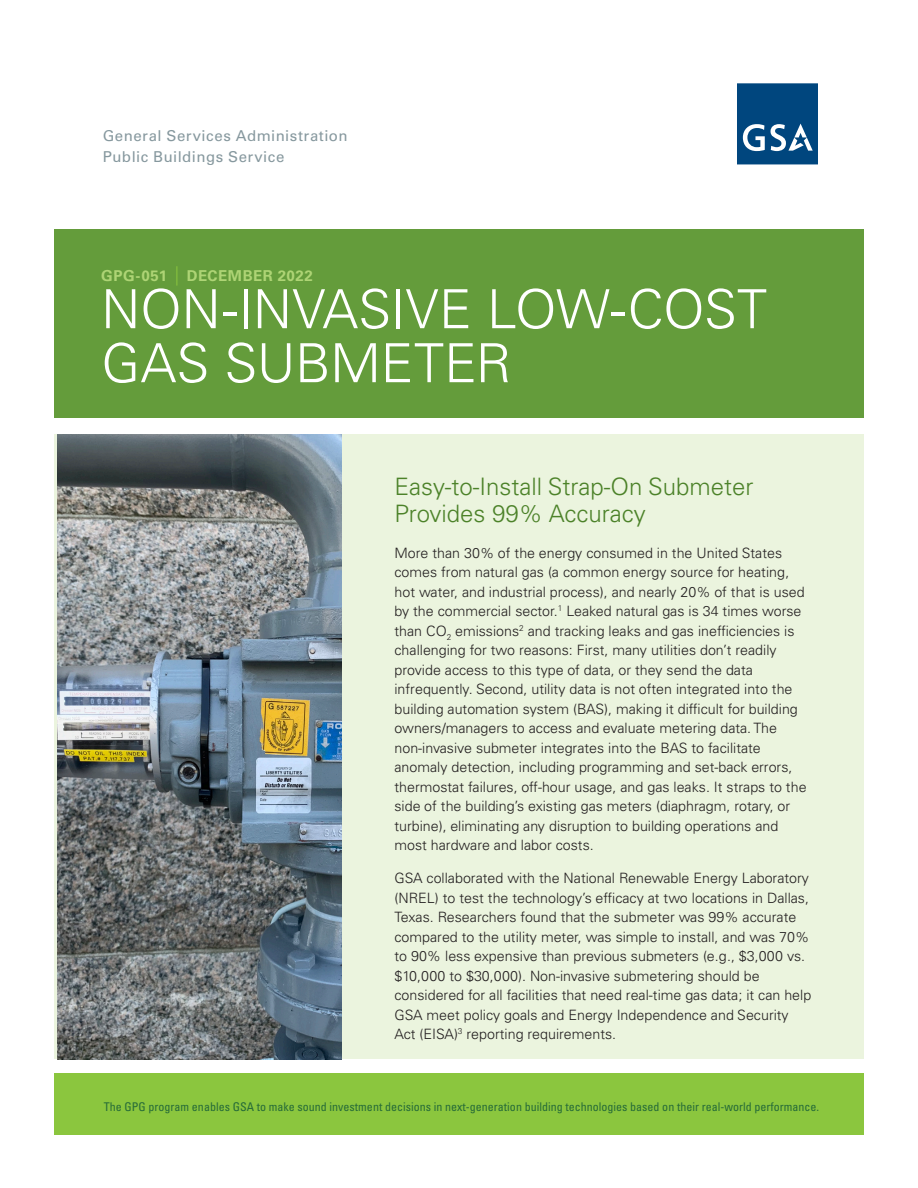
<style>
.page{position:relative;width:918px;height:1188px;background:#fff}
.page>*{position:absolute;margin:0;border:0;box-sizing:border-box;transform-origin:0 0}
.doc_head{font:300 54px/54px "Univers LT Pro 45";letter-spacing:-.01em;color:#fff}
.intro_head{font:300 24px/27px "Univers LT Pro 45";color:#4c8229}
.GSA_PBS_-_Univers{font:15px "Univers LT Pro 55 Roman";letter-spacing:.03em;color:#86989e}
.findings_text_-_Uni{font:700 15px "Univers LT Pro 65";letter-spacing:.035em;color:#aed475}
.body{font:300 14.25px/19.5px "Univers LT Pro 45";color:#231f20}
.t1{font:condensed 12px "Univers";color:#266b38}
</style>
<div class="page">
<div style="left:54px;top:435px;width:810px;height:624px;background:#ebf4de"></div>
<div style="left:54px;top:230px;width:810px;height:188px;background:#649c3b"></div>
<img style="left:57px;top:435px;width:285px;height:624px">
<svg style="left:737px;top:83px;width:81px;height:81px;background:#1c5a8c"></svg>
<div style="left:54px;top:1073px;width:810px;height:62px;background:#8bc63e"></div>
<svg style="left:177px;top:266px;width:1px;height:19px"></svg>
<p class="GSA_PBS_-_Univers" style="left:103px;top:125px;width:246px">General Services Administration</p>
<p class="GSA_PBS_-_Univers" style="left:103px;top:146px;width:183px">Public Buildings Service</p>
<p class="findings_text_-_Uni" style="left:101px;top:265px;width:67px">GPG-051</p>
<p class="findings_text_-_Uni" style="left:187px;top:265px;width:128px">DECEMBER 2022</p>
<p class="doc_head" style="left:101px;top:281px;width:667px">NON-INVASIVE LOW-COST<br>GAS SUBMETER</p>
<p class="intro_head" style="left:394px;top:472px;width:361px">Easy-to-Install Strap-On Submeter<br>Provides 99% Accuracy</p>
<p class="body" style="left:394px;top:543px;width:414px">More than 30% of the energy consumed in the United States comes from natural gas (a common energy source for heating, hot water, and industrial process), and nearly 20% of that is used by the commercial sector.<sup>1</sup> Leaked natural gas is 34 times worse than CO<sub>2</sub> emissions<sup>2</sup> and tracking leaks and gas inefficiencies is challenging for two reasons: First, many utilities don’t readily provide access to this type of data, or they send the data infrequently. Second, utility data is not often integrated into the building automation system (BAS), making it difficult for building owners/managers to access and evaluate metering data. The non-invasive submeter integrates into the BAS to facilitate anomaly detection, including programming and set-back errors, thermostat failures, off-hour usage, and gas leaks. It straps to the side of the building’s existing gas meters (diaphragm, rotary, or turbine), eliminating any disruption to building operations and most hardware and labor costs.</p>
<p class="body" style="left:394px;top:868px;width:418px">GSA collaborated with the National Renewable Energy Laboratory (NREL) to test the technology’s efficacy at two locations in Dallas, Texas. Researchers found that the submeter was 99% accurate compared to the utility meter, was simple to install, and was 70% to 90% less expensive than previous submeters (e.g., $3,000 vs. $10,000 to $30,000). Non-invasive submetering should be considered for all facilities that need real-time gas data; it can help GSA meet policy goals and Energy Independence and Security Act (EISA)<sup>3</sup> reporting requirements.</p>
<p class="t1" style="left:104px;top:1099px;width:717px">The GPG program enables GSA to make sound investment decisions in next-generation building technologies based on their real-world performance.</p>
</div>
